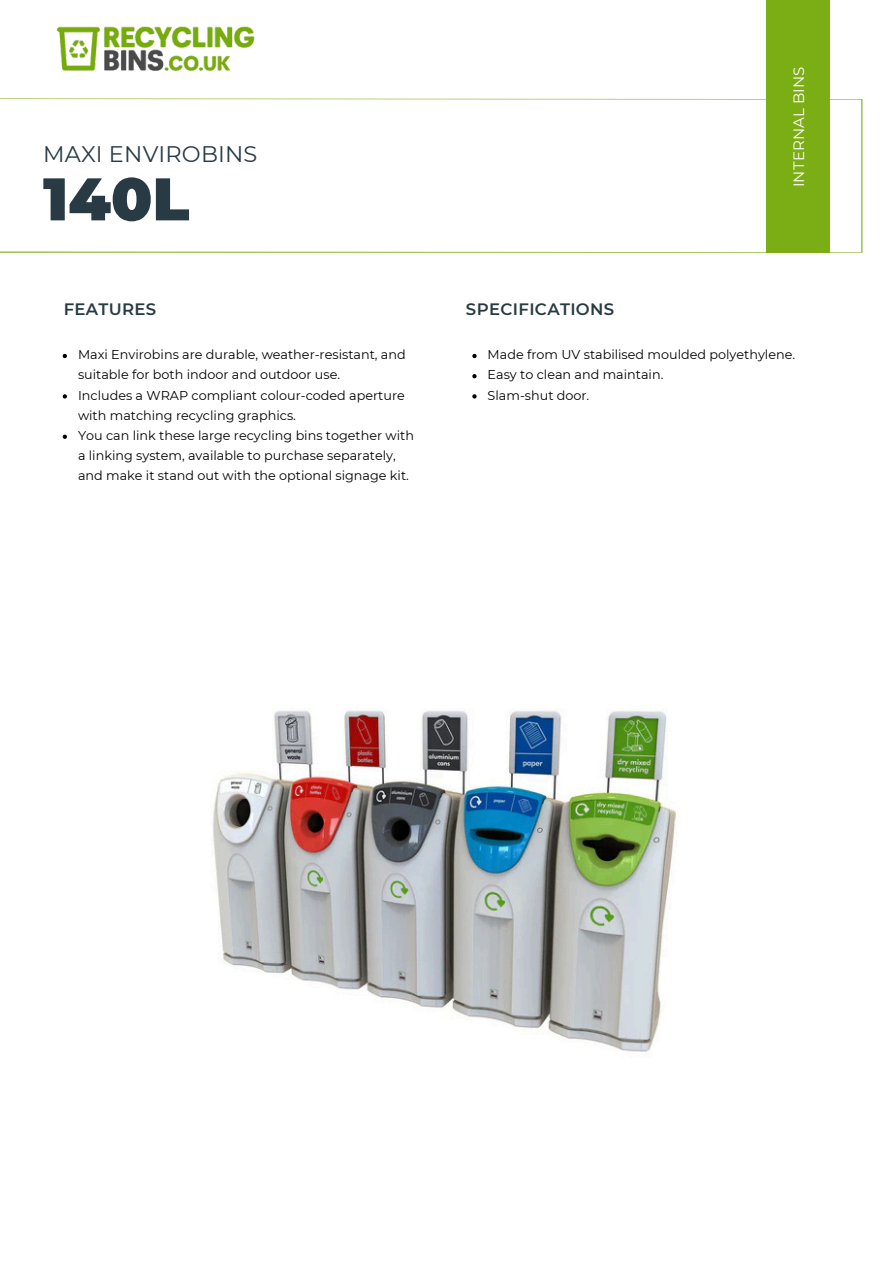
<style>
.page{position:relative;width:894px;height:1264px;background:#fff}
.page>*{position:absolute;margin:0;border:0;box-sizing:border-box;transform-origin:0 0}
.t1{font:900 60px "Montserrat";color:#283b45}
.t2{font:22.5px "Montserrat";letter-spacing:.005em;color:#283b45}
.t3{font:600 16.5px "Montserrat";letter-spacing:.02em;color:#283b45}
.t4{font:15px "Montserrat";letter-spacing:.01em;color:#fff}
.t5{font:12.75px/20.2px "Montserrat";color:#000}
</style>
<div class="page">
<svg style="left:0;top:98px;width:862px;height:155px"></svg>
<div style="left:765px;top:0;width:64px;height:252px;background:#7bad14"></div>
<img style="left:57px;top:26px;width:198px;height:45px">
<img style="left:213px;top:709px;width:464px;height:343px">
<svg style="left:63px;top:354px;width:4px;height:4px"></svg>
<svg style="left:63px;top:394px;width:4px;height:4px"></svg>
<svg style="left:63px;top:434px;width:4px;height:5px"></svg>
<svg style="left:472px;top:354px;width:4px;height:4px"></svg>
<svg style="left:472px;top:374px;width:4px;height:4px"></svg>
<svg style="left:472px;top:394px;width:4px;height:4px"></svg>
<p class="t2" style="left:43px;top:140px;width:216px">MAXI ENVIROBINS</p>
<p class="t1" style="left:43px;top:162px;width:148px">140L</p>
<p class="t4" style="left:789px;top:187px;width:124px;rotate:-90deg">WHEELED BINS</p>
<p class="t4" style="left:789px;top:187px;width:122px;rotate:-90deg">INTERNAL BINS</p>
<h4 class="t3" style="left:64px;top:299px;width:94px">FEATURES</h4>
<h4 class="t3" style="left:466px;top:299px;width:150px">SPECIFICATIONS</h4>
<h3 class="t5" style="left:78px;top:344px;width:329px">Maxi Envirobins are durable, weather-resistant, and suitable for both indoor and outdoor use.</h3>
<h3 class="t5" style="left:78px;top:385px;width:328px">Includes a WRAP compliant colour-coded aperture with matching recycling graphics.</h3>
<p class="t5" style="left:78px;top:425px;width:337px">You can link these large recycling bins together with a linking system, available to purchase separately, and make it stand out with the optional signage kit.</p>
<p class="t5" style="left:487px;top:344px;width:309px">Made from UV stabilised moulded polyethylene.</p>
<p class="t5" style="left:487px;top:365px;width:177px">Easy to clean and maintain.</p>
<p class="t5" style="left:487px;top:385px;width:103px">Slam-shut door.</p>
</div>
